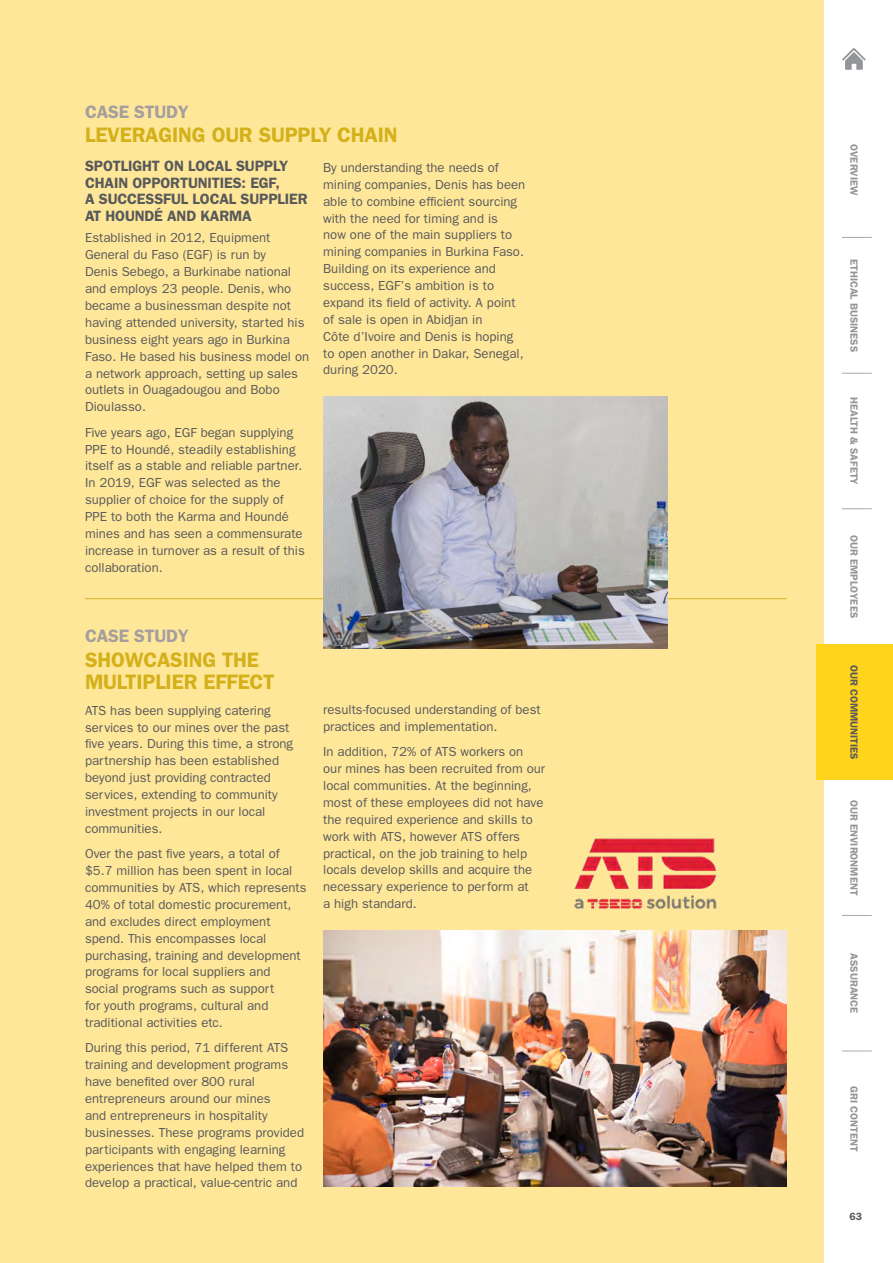
<style>
.page{position:relative;width:893px;height:1263px;background:#fff}
.page>*{position:absolute;margin:0;border:0;box-sizing:border-box;transform-origin:0 0}
.t1{font:600 21px/22.5px "Franklin Gothic";letter-spacing:-.01em;color:#d4b01a}
.t2{font:600 18px "Franklin Gothic";letter-spacing:-.01em;color:#a49f9e}
.t3{font:600 15px/16.6px "Franklin Gothic";letter-spacing:-.01em;color:#58595b}
.t4{font:13.2px/17px "Franklin Gothic";color:#58595b}
.t5{font:600 10.5px "Franklin Gothic";color:#939598}
.t6{font:600 10.5px "Franklin Gothic";color:#58595b}
</style>
<div class="page">
<div style="left:0;top:0;width:825px;height:1263px;background:#ffe799"></div>
<img style="left:323px;top:930px;width:464px;height:256px">
<hr style="left:842px;top:373px;width:30px;height:1px;background:#a7a9ac">
<hr style="left:842px;top:237px;width:30px;height:1px;background:#a7a9ac">
<hr style="left:842px;top:508px;width:30px;height:1px;background:#a7a9ac">
<hr style="left:842px;top:915px;width:30px;height:1px;background:#a7a9ac">
<hr style="left:842px;top:1051px;width:30px;height:1px;background:#a7a9ac">
<div style="left:816px;top:644px;width:77px;height:136px;background:#ffd41c"></div>
<svg style="left:842px;top:48px;width:24px;height:22px"></svg>
<img style="left:574px;top:838px;width:143px;height:71px">
<hr style="left:85px;top:598px;width:702px;height:1px;background:#d4b01a">
<img style="left:323px;top:396px;width:345px;height:252px">
<h2 class="t2" style="left:85px;top:101px;width:105px">CASE STUDY</h2>
<h1 class="t1" style="left:85px;top:123px;width:314px">LEVERAGING OUR SUPPLY CHAIN</h1>
<p class="t3" style="left:85px;top:158px;width:224px">SPOTLIGHT ON LOCAL SUPPLY<br>CHAIN OPPORTUNITIES: EGF,<br>A SUCCESSFUL LOCAL SUPPLIER<br>AT HOUNDÉ AND KARMA</p>
<p class="t4" style="left:85px;top:229px;width:226px">Established in 2012, Equipment<br>General du Faso (EGF) is run by<br>Denis Sebego, a Burkinabe national and employs 23 people. Denis, who became a businessman despite not having attended university, started his business eight years ago in Burkina<br>Faso. He based his business model on a network approach, setting up sales outlets in Ouagadougou and Bobo<br>Dioulasso.</p>
<p class="t4" style="left:85px;top:423px;width:221px">Five years ago, EGF began supplying PPE to Houndé, steadily establishing itself as a stable and reliable partner.<br>In 2019, EGF was selected as the supplier of choice for the supply of PPE to both the Karma and Houndé mines and has seen a commensurate increase in turnover as a result of this collaboration.</p>
<p class="t4" style="left:323px;top:159px;width:204px">By understanding the needs of mining companies, Denis has been able to combine efficient sourcing with the need for timing and is<br>now one of the main suppliers to mining companies in Burkina Faso.<br>Building on its experience and success, EGF’s ambition is to expand its field of activity. A point of sale is open in Abidjan in<br>Côte d’Ivoire and Denis is hoping to open another in Dakar, Senegal, during 2020.</p>
<h2 class="t2" style="left:85px;top:625px;width:105px">CASE STUDY</h2>
<h1 class="t1" style="left:85px;top:648px;width:191px">SHOWCASING THE<br>MULTIPLIER EFFECT</h1>
<p class="t4" style="left:85px;top:701px;width:210px">ATS has been supplying catering services to our mines over the past five years. During this time, a strong partnership has been established beyond just providing contracted services, extending to community investment projects in our local communities.</p>
<p class="t4" style="left:85px;top:845px;width:223px">Over the past five years, a total of $5.7 million has been spent in local communities by ATS, which represents 40% of total domestic procurement, and excludes direct employment spend. This encompasses local purchasing, training and development programs for local suppliers and social programs such as support<br>for youth programs, cultural and traditional activities etc.</p>
<p class="t4" style="left:85px;top:1039px;width:221px">During this period, 71 different ATS training and development programs have benefited over 800 rural entrepreneurs around our mines<br>and entrepreneurs in hospitality businesses. These programs provided participants with engaging learning experiences that have helped them to develop a practical, value-centric and</p>
<p class="t4" style="left:323px;top:701px;width:219px">results-focused understanding of best practices and implementation.</p>
<p class="t4" style="left:323px;top:743px;width:223px">In addition, 72% of ATS workers on<br>our mines has been recruited from our local communities. At the beginning, most of these employees did not have the required experience and skills to work with ATS, however ATS offers practical, on the job training to help locals develop skills and acquire the necessary experience to perform at<br>a high standard.</p>
<p class="t5" style="left:860px;top:144px;width:53px;rotate:90deg">OVERVIEW</p>
<p class="t5" style="left:860px;top:259px;width:94px;rotate:90deg">ETHICAL BUSINESS</p>
<p class="t5" style="left:860px;top:397px;width:89px;rotate:90deg">HEALTH &amp; SAFETY</p>
<p class="t5" style="left:860px;top:535px;width:84px;rotate:90deg">OUR EMPLOYEES</p>
<p class="t6" style="left:860px;top:665px;width:96px;rotate:90deg">OUR COMMUNITIES</p>
<p class="t5" style="left:860px;top:800px;width:97px;rotate:90deg">OUR ENVIRONMENT</p>
<p class="t5" style="left:860px;top:953px;width:61px;rotate:90deg">ASSURANCE</p>
<p class="t5" style="left:860px;top:1086px;width:67px;rotate:90deg">GRI CONTENT</p>
<p class="t6" style="left:849px;top:1210px;width:14px">63</p>
</div>
